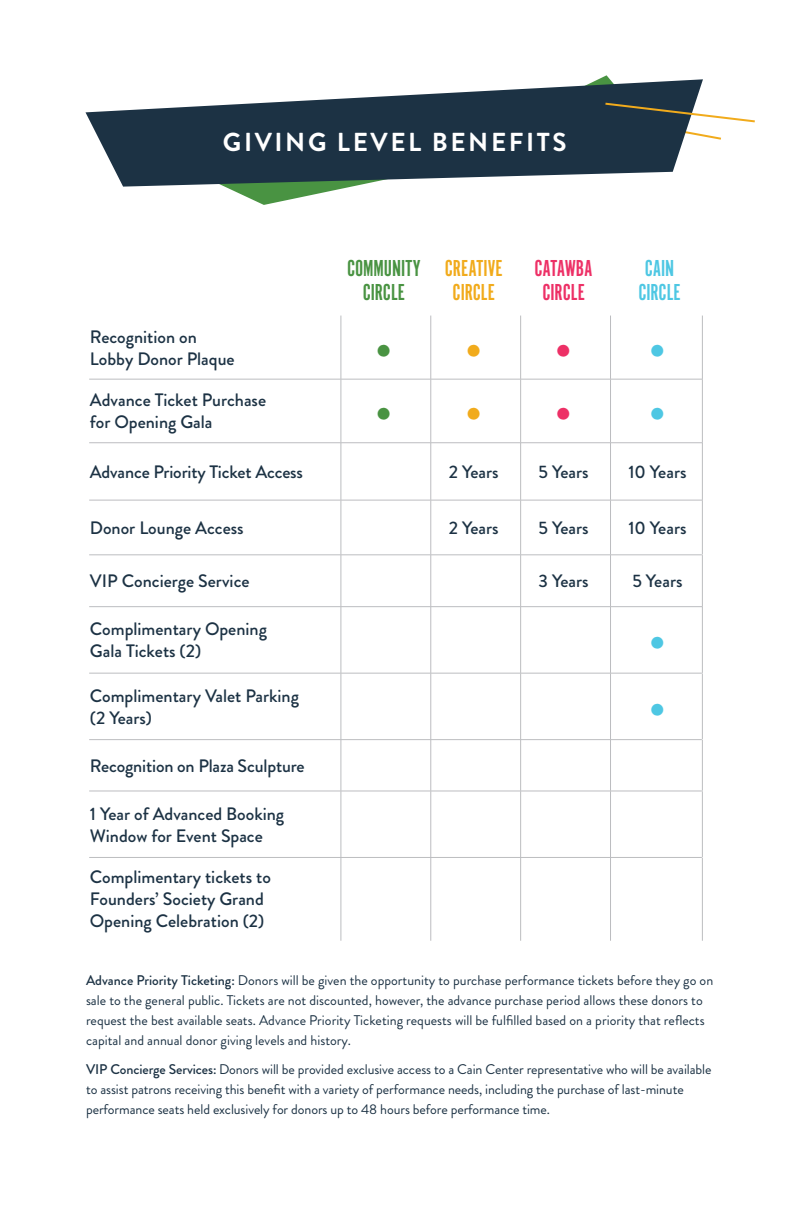
<style>
.page{position:relative;width:792px;height:1224px;background:#fff}
.page>*{position:absolute;margin:0;border:0;box-sizing:border-box;transform-origin:0 0}
.t1{font:500 50px "Brandon Grotesque";color:#499342}
.t2{font:500 50px "Brandon Grotesque";color:#ed3066}
.t3{font:500 50px "Brandon Grotesque";color:#4ec7e3}
.t4{font:700 26px "Brandon Grotesque";letter-spacing:.1em;color:#fff}
.t5{font:24px/24px "Alternate Got No 1 D";letter-spacing:-.005em;color:#499342;text-align:center}
.t6{font:24px/24px "Alternate Got No 1 D";color:#f1ab1c;text-align:center}
.t7{font:24px/24px "Alternate Got No 1 D";letter-spacing:-.005em;color:#ed3066;text-align:center}
.t8{font:24px/24px "Alternate Got No 1 D";letter-spacing:-.005em;color:#4ec7e3}
.t9{font:500 18px/22px "Brandon Grotesque";color:#1c3244}
.t10{font:14px/20px "Brandon Grotesque";color:#1c3244}
.s1{color:#f1ab1c}
.s2{color:#4ec7e3}
.s3{font-weight:500}
</style>
<div class="page">
<svg style="left:225px;top:187px;width:125px;height:18px"></svg>
<svg style="left:86px;top:86px;width:597px;height:101px;fill:#1c3244"></svg>
<svg style="left:567px;top:75px;width:188px;height:66px"></svg>
<hr style="left:341px;top:316px;width:1px;height:63px;background:#bcbdc0">
<hr style="left:430px;top:316px;width:1px;height:63px;background:#bcbdc0">
<hr style="left:520px;top:316px;width:1px;height:63px;background:#bcbdc0">
<hr style="left:610px;top:316px;width:1px;height:63px;background:#bcbdc0">
<hr style="left:702px;top:316px;width:1px;height:63px;background:#bcbdc0">
<hr style="left:89px;top:379px;width:614px;height:1px;background:#bcbdc0">
<hr style="left:341px;top:379px;width:1px;height:63px;background:#bcbdc0">
<hr style="left:430px;top:379px;width:1px;height:63px;background:#bcbdc0">
<hr style="left:520px;top:379px;width:1px;height:63px;background:#bcbdc0">
<hr style="left:610px;top:379px;width:1px;height:63px;background:#bcbdc0">
<hr style="left:702px;top:379px;width:1px;height:63px;background:#bcbdc0">
<hr style="left:89px;top:442px;width:614px;height:1px;background:#bcbdc0">
<hr style="left:341px;top:443px;width:1px;height:57px;background:#bcbdc0">
<hr style="left:430px;top:443px;width:1px;height:57px;background:#bcbdc0">
<hr style="left:520px;top:443px;width:1px;height:57px;background:#bcbdc0">
<hr style="left:610px;top:443px;width:1px;height:57px;background:#bcbdc0">
<hr style="left:702px;top:443px;width:1px;height:57px;background:#bcbdc0">
<hr style="left:89px;top:500px;width:614px;height:1px;background:#bcbdc0">
<hr style="left:341px;top:500px;width:1px;height:55px;background:#bcbdc0">
<hr style="left:430px;top:500px;width:1px;height:55px;background:#bcbdc0">
<hr style="left:520px;top:500px;width:1px;height:55px;background:#bcbdc0">
<hr style="left:610px;top:500px;width:1px;height:55px;background:#bcbdc0">
<hr style="left:702px;top:500px;width:1px;height:55px;background:#bcbdc0">
<hr style="left:89px;top:554px;width:613px;height:1px;background:#bcbdc0">
<hr style="left:341px;top:555px;width:1px;height:51px;background:#bcbdc0">
<hr style="left:430px;top:555px;width:1px;height:51px;background:#bcbdc0">
<hr style="left:520px;top:555px;width:1px;height:51px;background:#bcbdc0">
<hr style="left:610px;top:555px;width:1px;height:51px;background:#bcbdc0">
<hr style="left:702px;top:555px;width:1px;height:51px;background:#bcbdc0">
<hr style="left:89px;top:606px;width:614px;height:1px;background:#bcbdc0">
<hr style="left:341px;top:607px;width:1px;height:66px;background:#bcbdc0">
<hr style="left:430px;top:607px;width:1px;height:66px;background:#bcbdc0">
<hr style="left:520px;top:607px;width:1px;height:66px;background:#bcbdc0">
<hr style="left:610px;top:607px;width:1px;height:66px;background:#bcbdc0">
<hr style="left:702px;top:607px;width:1px;height:66px;background:#bcbdc0">
<hr style="left:89px;top:673px;width:613px;height:1px;background:#bcbdc0">
<hr style="left:341px;top:673px;width:1px;height:66px;background:#bcbdc0">
<hr style="left:430px;top:673px;width:1px;height:66px;background:#bcbdc0">
<hr style="left:520px;top:673px;width:1px;height:66px;background:#bcbdc0">
<hr style="left:610px;top:673px;width:1px;height:66px;background:#bcbdc0">
<hr style="left:702px;top:673px;width:1px;height:66px;background:#bcbdc0">
<hr style="left:89px;top:739px;width:613px;height:1px;background:#bcbdc0">
<hr style="left:341px;top:740px;width:1px;height:51px;background:#bcbdc0">
<hr style="left:430px;top:740px;width:1px;height:51px;background:#bcbdc0">
<hr style="left:520px;top:740px;width:1px;height:51px;background:#bcbdc0">
<hr style="left:610px;top:740px;width:1px;height:51px;background:#bcbdc0">
<hr style="left:702px;top:740px;width:1px;height:51px;background:#bcbdc0">
<hr style="left:89px;top:791px;width:613px;height:1px;background:#bcbdc0">
<hr style="left:341px;top:791px;width:1px;height:66px;background:#bcbdc0">
<hr style="left:430px;top:791px;width:1px;height:66px;background:#bcbdc0">
<hr style="left:520px;top:791px;width:1px;height:66px;background:#bcbdc0">
<hr style="left:610px;top:791px;width:1px;height:66px;background:#bcbdc0">
<hr style="left:702px;top:791px;width:1px;height:66px;background:#bcbdc0">
<hr style="left:89px;top:857px;width:613px;height:1px;background:#bcbdc0">
<hr style="left:341px;top:858px;width:1px;height:83px;background:#bcbdc0">
<hr style="left:430px;top:858px;width:1px;height:83px;background:#bcbdc0">
<hr style="left:520px;top:858px;width:1px;height:83px;background:#bcbdc0">
<hr style="left:610px;top:858px;width:1px;height:83px;background:#bcbdc0">
<hr style="left:702px;top:858px;width:1px;height:83px;background:#bcbdc0">
<p class="t4" style="left:223px;top:124px;width:345px">GIVING LEVEL BENEFITS</p>
<p class="t9" style="left:90px;top:326px;width:146px">Recognition on<br>Lobby Donor Plaque</p>
<p class="t9" style="left:90px;top:389px;width:178px">Advance Ticket Purchase for Opening Gala</p>
<p class="t5" style="left:347px;top:257px;width:75px">COMMUNITY<br>CIRCLE</p>
<p class="t6" style="left:445px;top:257px;width:59px">CREATIVE<br>CIRCLE</p>
<p class="t7" style="left:535px;top:257px;width:60px">CATAWBA<br>CIRCLE</p>
<p class="t8" style="left:638px;top:257px;width:44px">CAIN<br>CIRCLE</p>
<p class="t1" style="left:375px;top:313px;width:110px">• <span class="s1">•</span></p>
<p class="t2" style="left:554px;top:313px;width:114px">• <span class="s2">•</span></p>
<p class="t1" style="left:375px;top:377px;width:110px">• <span class="s1">•</span></p>
<p class="t2" style="left:554px;top:377px;width:114px">• <span class="s2">•</span></p>
<p class="t9" style="left:90px;top:461px;width:215px">Advance Priority Ticket Access</p>
<p class="t9" style="left:449px;top:461px;width:51px">2 Years</p>
<p class="t9" style="left:539px;top:461px;width:52px">5 Years</p>
<p class="t9" style="left:628px;top:461px;width:60px">10 Years</p>
<p class="t9" style="left:90px;top:517px;width:155px">Donor Lounge Access</p>
<p class="t9" style="left:449px;top:517px;width:51px">2 Years</p>
<p class="t9" style="left:539px;top:517px;width:52px">5 Years</p>
<p class="t9" style="left:628px;top:517px;width:60px">10 Years</p>
<p class="t9" style="left:90px;top:570px;width:161px">VIP Concierge Service</p>
<p class="t9" style="left:539px;top:570px;width:52px">3 Years</p>
<p class="t9" style="left:632px;top:570px;width:52px">5 Years</p>
<p class="t9" style="left:90px;top:618px;width:179px">Complimentary Opening<br>Gala Tickets (2)</p>
<p class="t3" style="left:648px;top:606px;width:20px">•</p>
<p class="t9" style="left:90px;top:685px;width:211px">Complimentary Valet Parking (2 Years)</p>
<p class="t9" style="left:90px;top:755px;width:216px">Recognition on Plaza Sculpture</p>
<p class="t9" style="left:90px;top:803px;width:196px">1 Year of Advanced Booking<br>Window for Event Space</p>
<p class="t9" style="left:90px;top:867px;width:182px">Complimentary tickets to<br>Founders’ Society Grand<br>Opening Celebration (2)</p>
<p class="t3" style="left:648px;top:672px;width:20px">•</p>
<p class="t10" style="left:86px;top:970px;width:629px"><span class="s3">Advance Priority Ticketing:</span> Donors will be given the opportunity to purchase performance tickets before they go on sale to the general public. Tickets are not discounted, however, the advance purchase period allows these donors to request the best available seats. Advance Priority Ticketing requests will be fulfilled based on a priority that reflects capital and annual donor giving levels and history.</p>
<p class="t10" style="left:86px;top:1059px;width:627px"><span class="s3">VIP Concierge Services:</span> Donors will be provided exclusive access to a Cain Center representative who will be available to assist patrons receiving this benefit with a variety of performance needs, including the purchase of last-minute performance seats held exclusively for donors up to 48 hours before performance time.</p>
</div>
